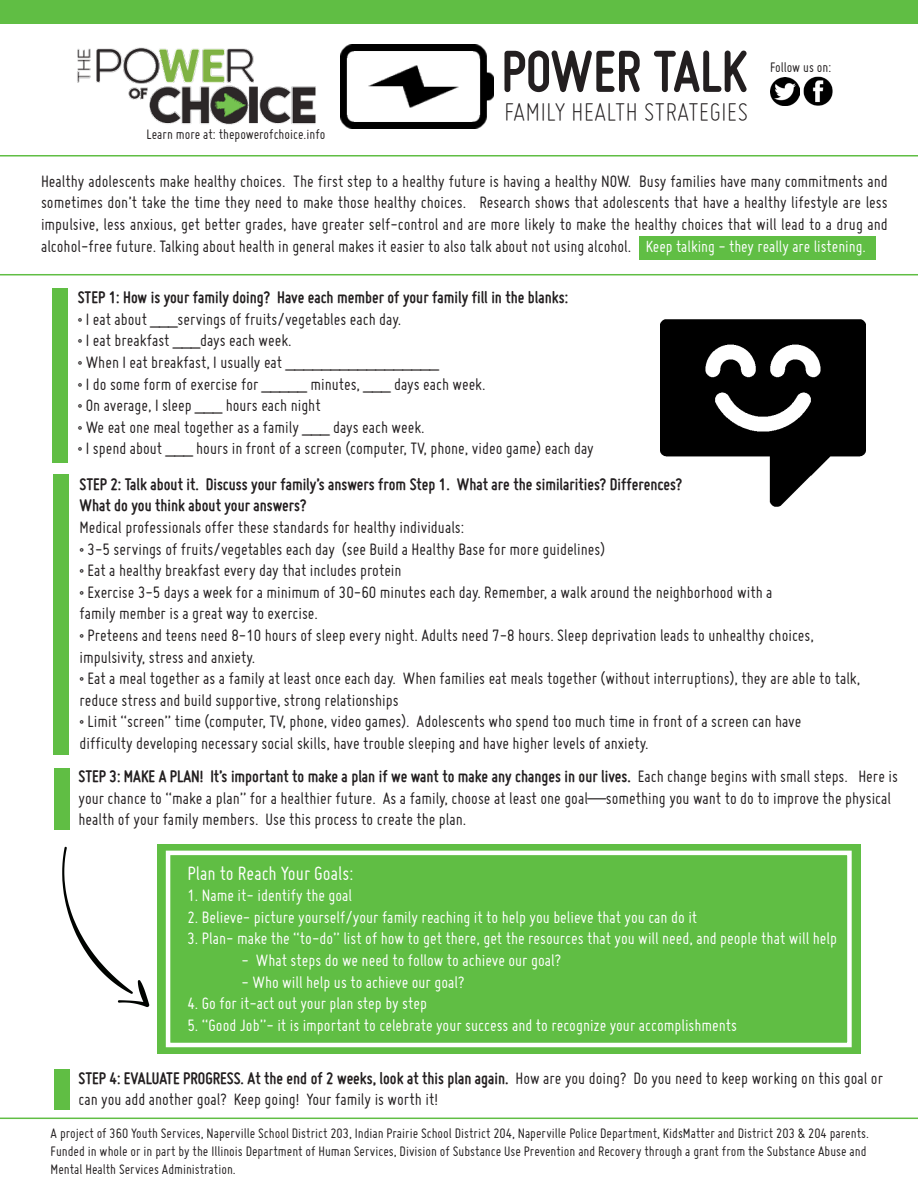
<style>
.page{position:relative;width:918px;height:1188px;background:#fff}
.page>*{position:absolute;margin:0;border:0;box-sizing:border-box;transform-origin:0 0}
.t1{font:700 61.5px "Miso";color:#231f20}
.t2{font:300 28.5px "Miso";color:#231f20}
.t3{font:21px "Miso";color:#fff}
.t4{font:18px/21.6px "Miso";color:#231f20}
.t5{font:18px "Miso";color:#fff}
.t6{font:700 18px "Miso";color:#231f20}
.t7{font:17.7px "Miso";color:#fff}
.t8{font:15px/18px "Miso";color:#231f20}
.s1{font-weight:700}
</style>
<div class="page">
<img style="left:341px;top:45px;width:153px;height:83px">
<img style="left:69px;top:23px;width:250px;height:102px">
<div style="left:0;top:0;width:918px;height:23px;background:#60be44"></div>
<hr style="left:0;top:155px;width:918px;height:2px;background:#60be44">
<hr style="left:0;top:274px;width:918px;height:1px;background:#60be44">
<div style="left:52px;top:288px;width:16px;height:174px;background:#60be44"></div>
<div style="left:53px;top:475px;width:15px;height:280px;background:#60be44"></div>
<div style="left:55px;top:768px;width:15px;height:61px;background:#60be44"></div>
<img style="left:661px;top:319px;width:204px;height:188px">
<div style="left:158px;top:844px;width:703px;height:210px;background:#60be44"></div>
<div style="left:166px;top:851px;width:686px;height:196px;border:4px solid #fff"></div>
<div style="left:55px;top:1069px;width:15px;height:41px;background:#60be44"></div>
<svg style="left:62px;top:847px;width:87px;height:160px"></svg>
<hr style="left:0;top:1118px;width:918px;height:1px;background:#60be44">
<div style="left:639px;top:237px;width:237px;height:23px;background:#60be44"></div>
<img style="left:771px;top:77px;width:28px;height:29px">
<img style="left:803px;top:76px;width:30px;height:30px">
<p class="t8" style="left:147px;top:125px;width:180px">Learn more at: thepowerofchoice.info</p>
<p class="t1" style="left:501px;top:36px;width:248px">POWER TALK</p>
<p class="t2" style="left:504px;top:96px;width:246px">FAMILY HEALTH STRATEGIES</p>
<p class="t8" style="left:770px;top:58px;width:63px">Follow us on:</p>
<p class="t4" style="left:41px;top:170px;width:848px;text-align:justify">Healthy adolescents make healthy choices. The first step to a healthy future is having a healthy NOW. Busy families have many commitments and sometimes don’t take the time they need to make those healthy choices. Research shows that adolescents that have a healthy lifestyle are less impulsive, less anxious, get better grades, have greater self-control and are more likely to make the healthy choices that will lead to a drug and alcohol-free future. Talking about health in general makes it easier to also talk about not using alcohol.</p>
<p class="t7" style="left:646px;top:237px;width:222px">Keep talking - they really are listening.</p>
<p class="t6" style="left:78px;top:287px;width:492px">STEP 1: How is your family doing? Have each member of your family fill in the blanks:</p>
<p class="t4" style="left:78px;top:308px;width:325px">• I eat about ___servings of fruits/vegetables each day.</p>
<p class="t4" style="left:78px;top:329px;width:215px">• I eat breakfast ___days each week.</p>
<p class="t4" style="left:78px;top:351px;width:363px">• When I eat breakfast, I usually eat _________________</p>
<p class="t4" style="left:78px;top:373px;width:409px">• I do some form of exercise for _____ minutes, ___ days each week.</p>
<p class="t4" style="left:78px;top:394px;width:244px">• On average, I sleep ___ hours each night</p>
<p class="t4" style="left:78px;top:416px;width:348px">• We eat one meal together as a family ___ days each week.</p>
<p class="t4" style="left:78px;top:437px;width:518px">• I spend about ___ hours in front of a screen (computer, TV, phone, video game) each day</p>
<p class="t6" style="left:80px;top:474px;width:604px">STEP 2: Talk about it. Discuss your family’s answers from Step 1. What are the similarities? Differences?</p>
<p class="t6" style="left:80px;top:495px;width:229px">What do you think about your answers?</p>
<p class="t4" style="left:80px;top:516px;width:386px">Medical professionals offer these standards for healthy individuals:</p>
<p class="t4" style="left:80px;top:538px;width:527px">• 3-5 servings of fruits/vegetables each day (see Build a Healthy Base for more guidelines)</p>
<p class="t4" style="left:80px;top:559px;width:324px">• Eat a healthy breakfast every day that includes protein</p>
<p class="t4" style="left:80px;top:581px;width:695px">• Exercise 3-5 days a week for a minimum of 30-60 minutes each day. Remember, a walk around the neighborhood with a</p>
<p class="t4" style="left:80px;top:602px;width:240px">family member is a great way to exercise.</p>
<p class="t4" style="left:80px;top:624px;width:736px">• Preteens and teens need 8-10 hours of sleep every night. Adults need 7-8 hours. Sleep deprivation leads to unhealthy choices,</p>
<p class="t4" style="left:80px;top:646px;width:177px">impulsivity, stress and anxiety.</p>
<p class="t4" style="left:80px;top:667px;width:782px">• Eat a meal together as a family at least once each day. When families eat meals together (without interruptions), they are able to talk,</p>
<p class="t4" style="left:80px;top:689px;width:321px">reduce stress and build supportive, strong relationships</p>
<p class="t4" style="left:80px;top:710px;width:723px">• Limit “screen” time (computer, TV, phone, video games). Adolescents who spend too much time in front of a screen can have</p>
<p class="t4" style="left:80px;top:732px;width:571px">difficulty developing necessary social skills, have trouble sleeping and have higher levels of anxiety.</p>
<p class="t4" style="left:79px;top:765px;width:821px"><span class="s1">STEP 3: MAKE A PLAN! It’s important to make a plan if we want to make any changes in our lives.</span> Each change begins with small steps. Here is your chance to “make a plan” for a healthier future. As a family, choose at least one goal—something you want to do to improve the physical health of your family members. Use this process to create the plan.</p>
<p class="t3" style="left:188px;top:861px;width:167px">Plan to Reach Your Goals:</p>
<p class="t5" style="left:188px;top:885px;width:166px">1. Name it- identify the goal</p>
<p class="t5" style="left:188px;top:907px;width:511px">2. Believe- picture yourself/your family reaching it to help you believe that you can do it</p>
<p class="t5" style="left:188px;top:929px;width:651px">3. Plan- make the “to-do” list of how to get there, get the resources that you will need, and people that will help</p>
<p class="t5" style="left:242px;top:950px;width:321px">-➢ What steps do we need to follow to achieve our goal?</p>
<p class="t5" style="left:242px;top:972px;width:225px">- Who will help us to achieve our goal?</p>
<p class="t5" style="left:188px;top:993px;width:241px">4. Go for it-act out your plan step by step</p>
<p class="t5" style="left:188px;top:1015px;width:551px">5. “Good Job”- it is important to celebrate your success and to recognize your accomplishments</p>
<p class="t4" style="left:79px;top:1067px;width:806px"><span class="s1">STEP 4: EVALUATE PROGRESS. At the end of 2 weeks, look at this plan again.</span> How are you doing? Do you need to keep working on this goal or can you add another goal? Keep going! Your family is worth it!</p>
<p class="t8" style="left:51px;top:1124px;width:820px">A project of 360 Youth Services, Naperville School District 203, Indian Prairie School District 204, Naperville Police Department, KidsMatter and District 203 &amp; 204 parents.<br>Funded in whole or in part by the Illinois Department of Human Services, Division of Substance Use Prevention and Recovery through a grant from the Substance Abuse and</p>
<p class="t8" style="left:51px;top:1160px;width:187px">Mental Health Services Administration.</p>
</div>
